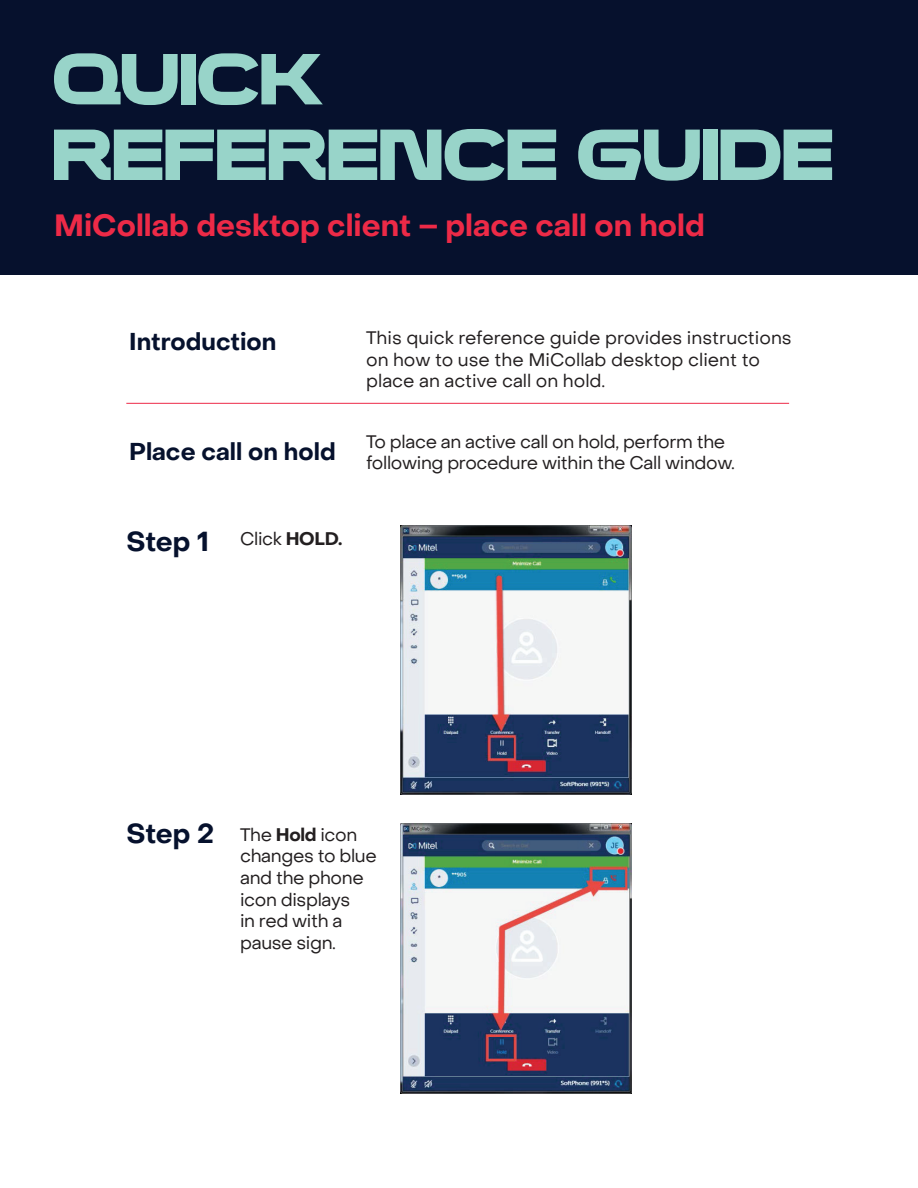
<style>
.page{position:relative;width:918px;height:1188px;background:#fff}
.page>*{position:absolute;margin:0;border:0;box-sizing:border-box;transform-origin:0 0}
.t1{font:63px/75.6px "Bandwidth Display";color:#98d4c9}
.t2{font:700 30.3px "PP Object Sans";color:#ed2a47}
.t3{font:700 27.15px "PP Object Sans";color:#06112d}
.t4{font:700 24px "PP Object Sans";color:#06112d}
.t5{font:18px/21.6px "PP Object Sans";letter-spacing:-.02em;color:#231f20}
.t6{font:18px/21.6px "PP Object Sans";color:#231f20}
.s1{font-weight:700;font-size:27.15px;color:#06112d}
.s2{font-weight:700}
</style>
<div class="page">
<hr style="left:126px;top:403px;width:663px;height:1px;background:#ed2a47">
<img style="left:400px;top:525px;width:231px;height:270px">
<img style="left:400px;top:824px;width:231px;height:269px">
<div style="left:0;top:0;width:918px;height:274px;background:#06112d"></div>
<h1 class="t1" style="left:54px;top:38px;width:783px">QUICK<br>REFERENCE GUIDE</h1>
<h2 class="t2" style="left:54px;top:207px;width:652px">MiCollab desktop client – place call on hold</h2>
<h3 class="t4" style="left:129px;top:327px;width:149px">Introduction</h3>
<h3 class="t4" style="left:129px;top:437px;width:208px">Place call on hold</h3>
<h3 class="t3" style="left:126px;top:525px;width:218px">Step 1 <sup>Click</sup> <sup>HOLD.</sup></h3>
<p class="t6" style="left:366px;top:327px;width:427px">This quick reference guide provides instructions on how to use the MiCollab desktop client to place an active call on hold.</p>
<p class="t5" style="left:366px;top:431px;width:370px">To place an active call on hold, perform the following procedure within the Call window.</p>
<p class="t5" style="left:240px;top:824px;width:138px;text-indent:-114px"><span class="s1">Step 2</span> The <span class="s2">Hold</span> icon changes to blue and the phone icon displays<br>in red with a pause sign.</p>
</div>
